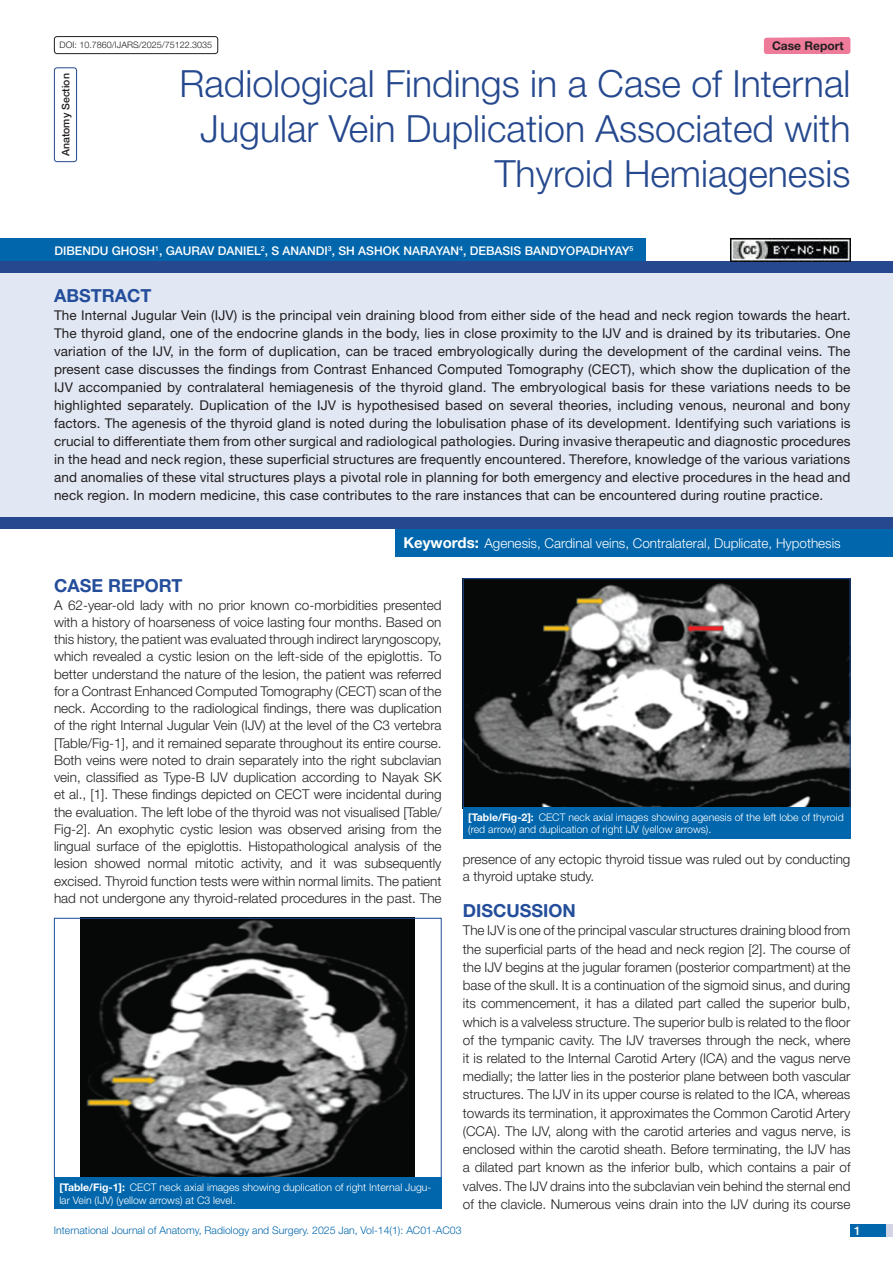
<style>
.page{position:relative;width:893px;height:1263px;background:#fff}
.page>*{position:absolute;margin:0;border:0;box-sizing:border-box;transform-origin:0 0}
.t1{font:300 37.5px/45px "Helvetica Neue";color:#25488e;text-align:right}
.Heading{font:700 18px "Helvetica Neue";color:#244e9b}
.Abstract_head{font:700 18px "Helvetica Neue";color:#244e9b}
.Body_text{font:300 13.5px/17.2px "Helvetica Neue";color:#231f20;text-align:justify}
.Abstract_Text{font:13.5px/18px "Helvetica Neue";letter-spacing:.01em;color:#231f20;text-align:justify}
.Key_words{font:300 13.5px "Helvetica Neue";color:#fff}
.Author{font:500 12px "Helvetica Neue";color:#fff}
.t2{font:700 12px "Helvetica Neue";color:#231f20}
.TABLE_FIG{font:300 10.5px/12.6px "Helvetica Neue";color:#fff}
.t3{font:300 10.5px "Helvetica Neue";color:#0166ac}
.section{font:500 10.5px "Helvetica Neue";color:#231f20}
.t4{font:300 9px "Helvetica Neue";color:#231f20}
.s1{font-weight:700;font-size:15px}
.s2{font-weight:700}
</style>
<div class="page">
<div style="left:850px;top:1224px;width:43px;height:13px;background:#d3d5e7"></div>
<div style="left:850px;top:1224px;width:35px;height:13px;background:#0166ac"></div>
<div style="left:54px;top:67px;width:23px;height:95px;border:1px solid #25488e;border-radius:3px"></div>
<svg style="left:764px;top:37px;width:86px;height:17px"></svg>
<div style="left:54px;top:36px;width:164px;height:18px;border:1px solid #231f20;border-radius:3px"></div>
<div style="left:0;top:261px;width:893px;height:12px;background:#25488e"></div>
<div style="left:0;top:517px;width:893px;height:12px;background:#25488e"></div>
<div style="left:0;top:238px;width:645px;height:23px;background:#0166ac"></div>
<div style="left:0;top:273px;width:893px;height:244px;background:#e1e8f4"></div>
<div style="left:395px;top:528px;width:498px;height:28px;background:#0166ac"></div>
<img style="left:81px;top:920px;width:334px;height:256px">
<div style="left:54px;top:918px;width:388px;height:260px;border:1px solid #214c99"></div>
<div style="left:54px;top:1177px;width:388px;height:32px;background:#0166ac"></div>
<img style="left:465px;top:580px;width:383px;height:226px">
<div style="left:463px;top:578px;width:387px;height:230px;border:1px solid #214c99"></div>
<div style="left:463px;top:807px;width:387px;height:32px;background:#0166ac"></div>
<img style="left:730px;top:239px;width:120px;height:22px">
<p class="t4" style="left:60px;top:39px;width:154px">DOI: 10.7860/IJARS/2025/75122.3035</p>
<p class="t2" style="left:772px;top:38px;width:73px">Case Report</p>
<p class="section" style="left:60px;top:156px;width:84px;rotate:-90deg">ANATOMY SECTION</p>
<p class="t1" style="left:179px;top:60px;width:672px">Radiological Findings in a Case of Internal<br>Jugular Vein Duplication Associated with<br>Thyroid Hemiagenesis</p>
<p class="Author" style="left:54px;top:243px;width:581px">DIBENDU GHOSH<sup>1</sup>, GAURAV DANIEL<sup>2</sup>, S ANANDI<sup>3</sup>, SH ASHOK NARAYAN<sup>4</sup>, DEBASIS BANDYOPADHYAY<sup>5</sup></p>
<p class="Abstract_head" style="left:54px;top:284px;width:99px">ABSTRACT</p>
<p class="Abstract_Text" style="left:54px;top:306px;width:798px">The Internal Jugular Vein (IJV) is the principal vein draining blood from either side of the head and neck region towards the heart.<br>The thyroid gland, one of the endocrine glands in the body, lies in close proximity to the IJV and is drained by its tributaries. One variation of the IJV, in the form of duplication, can be traced embryologically during the development of the cardinal veins. The present case discusses the findings from Contrast Enhanced Computed Tomography (CECT), which show the duplication of the IJV accompanied by contralateral hemiagenesis of the thyroid gland. The embryological basis for these variations needs to be highlighted separately. Duplication of the IJV is hypothesised based on several theories, including venous, neuronal and bony factors. The agenesis of the thyroid gland is noted during the lobulisation phase of its development. Identifying such variations is crucial to differentiate them from other surgical and radiological pathologies. During invasive therapeutic and diagnostic procedures in the head and neck region, these superficial structures are frequently encountered. Therefore, knowledge of the various variations and anomalies of these vital structures plays a pivotal role in planning for both emergency and elective procedures in the head and neck region. In modern medicine, this case contributes to the rare instances that can be encountered during routine practice.</p>
<p class="Key_words" style="left:403px;top:535px;width:439px"><span class="s1">Keywords:</span> Agenesis, Cardinal veins, Contralateral, Duplicate, Hypothesis</p>
<p class="Heading" style="left:54px;top:575px;width:130px">CASE REPORT</p>
<p class="Body_text" style="left:54px;top:596px;width:389px">A 62-year-old lady with no prior known co-morbidities presented with a history of hoarseness of voice lasting four months. Based on this history, the patient was evaluated through indirect laryngoscopy, which revealed a cystic lesion on the left-side of the epiglottis. To better understand the nature of the lesion, the patient was referred for a Contrast Enhanced Computed Tomography (CECT) scan of the neck. According to the radiological findings, there was duplication of the right Internal Jugular Vein (IJV) at the level of the C3 vertebra [Table/Fig-1], and it remained separate throughout its entire course.<br>Both veins were noted to drain separately into the right subclavian vein, classified as Type-B IJV duplication according to Nayak SK et al., [1]. These findings depicted on CECT were incidental during the evaluation. The left lobe of the thyroid was not visualised [Table/ Fig-2]. An exophytic cystic lesion was observed arising from the lingual surface of the epiglottis. Histopathological analysis of the lesion showed normal mitotic activity, and it was subsequently excised. Thyroid function tests were within normal limits. The patient had not undergone any thyroid-related procedures in the past. The</p>
<p class="TABLE_FIG" style="left:59px;top:1181px;width:374px"><span class="s2">[Table/Fig-1]:</span> CECT neck axial images showing duplication of right Internal Jugu&shy;lar Vein (IJV) (yellow arrows) at C3 level.</p>
<p class="TABLE_FIG" style="left:468px;top:810px;width:377px"><span class="s2">[Table/Fig-2]:</span> CECT neck axial images showing agenesis of the left lobe of thyroid (red arrow) and duplication of right IJV (yellow arrows).</p>
<p class="Body_text" style="left:463px;top:850px;width:389px">presence of any ectopic thyroid tissue was ruled out by conducting a thyroid uptake study.</p>
<p class="Heading" style="left:463px;top:900px;width:115px">DISCUSSION</p>
<p class="Body_text" style="left:463px;top:921px;width:389px;line-height:18.1px">The IJV is one of the principal vascular structures draining blood from the superficial parts of the head and neck region [2]. The course of the IJV begins at the jugular foramen (posterior compartment) at the base of the skull. It is a continuation of the sigmoid sinus, and during its commencement, it has a dilated part called the superior bulb, which is a valveless structure. The superior bulb is related to the floor of the tympanic cavity. The IJV traverses through the neck, where it is related to the Internal Carotid Artery (ICA) and the vagus nerve medially; the latter lies in the posterior plane between both vascular structures. The IJV in its upper course is related to the ICA, whereas towards its termination, it approximates the Common Carotid Artery (CCA). The IJV, along with the carotid arteries and vagus nerve, is enclosed within the carotid sheath. Before terminating, the IJV has a dilated part known as the inferior bulb, which contains a pair of valves. The IJV drains into the subclavian vein behind the sternal end of the clavicle. Numerous veins drain into the IJV during its course</p>
<p class="t3" style="left:54px;top:1224px;width:409px">International Journal of Anatomy, Radiology and Surgery. 2025 Jan, Vol-14(1): AC01-AC03</p>
<p class="Author" style="left:854px;top:1223px;width:8px">1</p>
</div>
